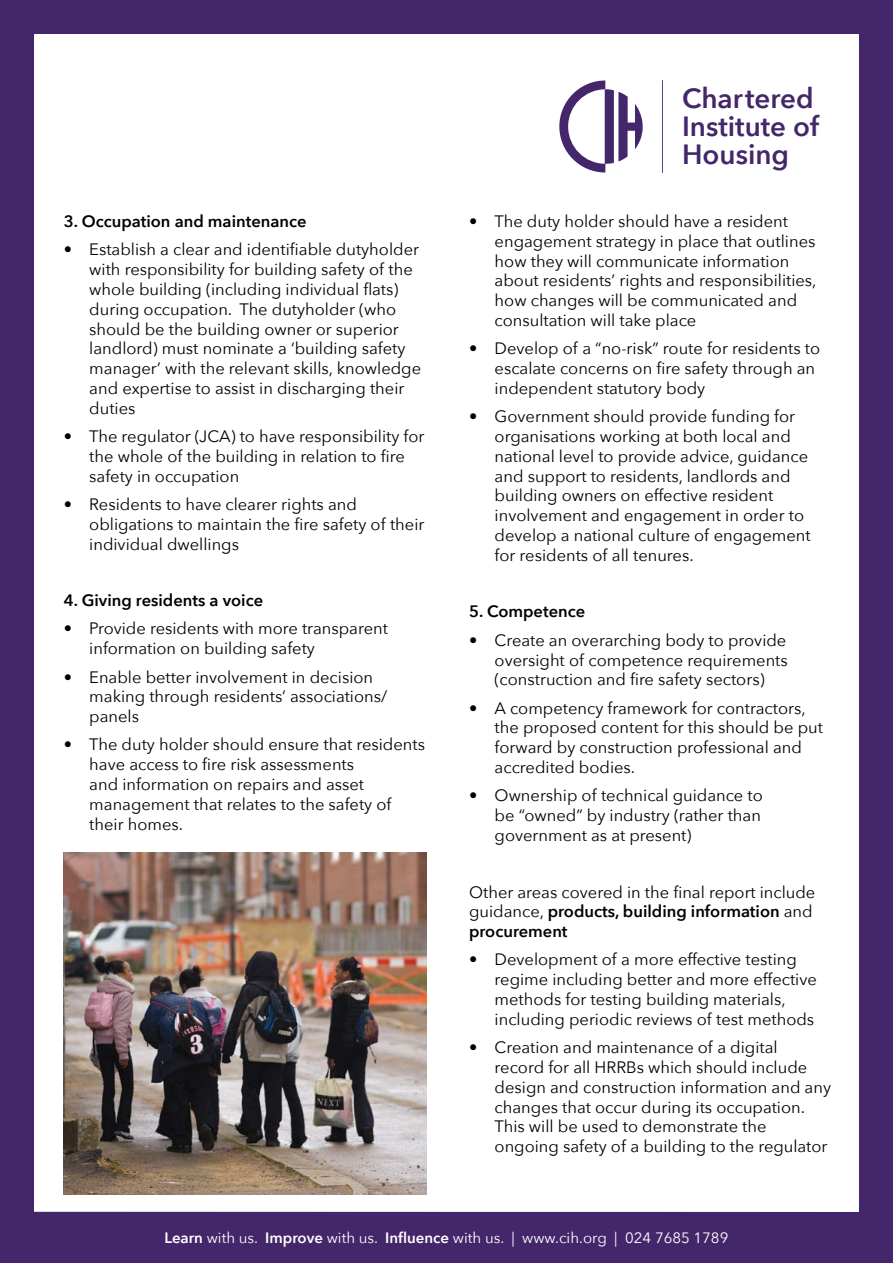
<style>
.page{position:relative;width:893px;height:1263px;background:#44276a}
.page>*{position:absolute;margin:0;border:0;box-sizing:border-box;transform-origin:0 0}
.t1{font:600 27.75px/27.9px "Avenir Next";color:#44276a}
.t2{font:16.5px/19.8px "Avenir Next";color:#000}
.t3{font:600 16.5px "Avenir Next";color:#000}
.t4{font:15px "Avenir Next";color:#fff}
.s1{font-weight:600}
</style>
<div class="page">
<div style="left:34px;top:34px;width:825px;height:1178px;background:#fff"></div>
<svg style="left:559px;top:80px;width:84px;height:92px"></svg>
<hr style="left:662px;top:80px;width:1px;height:93px;background:#44276a">
<img style="left:64px;top:853px;width:363px;height:342px">
<p class="t3" style="left:64px;top:207px;width:244px">3. Occupation and maintenance</p>
<p class="t2" style="left:89px;top:239px;width:333px;text-indent:-26px">• Establish a clear and identifiable dutyholder with responsibility for building safety of the whole building (including individual flats) during occupation. The dutyholder (who should be the building owner or superior landlord) must nominate a ‘building safety manager’ with the relevant skills, knowledge and expertise to assist in discharging their duties</p>
<p class="t2" style="left:89px;top:426px;width:337px;text-indent:-26px">• The regulator (JCA) to have responsibility for the whole of the building in relation to fire safety in occupation</p>
<p class="t2" style="left:89px;top:494px;width:337px;text-indent:-26px">• Residents to have clearer rights and obligations to maintain the fire safety of their individual dwellings</p>
<p class="t3" style="left:64px;top:586px;width:201px">4. Giving residents a voice</p>
<p class="t2" style="left:89px;top:618px;width:300px;text-indent:-26px">• Provide residents with more transparent information on building safety</p>
<p class="t2" style="left:89px;top:666px;width:299px;text-indent:-26px">• Enable better involvement in decision making through residents’ associations/ panels</p>
<p class="t2" style="left:89px;top:734px;width:337px;text-indent:-26px">• The duty holder should ensure that residents have access to fire risk assessments<br>and information on repairs and asset management that relates to the safety of their homes.</p>
<h1 class="t1" style="left:682px;top:84px;width:138px">Chartered<br>Institute of<br>Housing</h1>
<p class="t2" style="left:495px;top:211px;width:323px;text-indent:-26px">• The duty holder should have a resident engagement strategy in place that outlines how they will communicate information about residents’ rights and responsibilities, how changes will be communicated and consultation will take place</p>
<p class="t2" style="left:495px;top:338px;width:327px;text-indent:-26px">• Develop of a “no-risk” route for residents to escalate concerns on fire safety through an independent statutory body</p>
<p class="t2" style="left:495px;top:406px;width:318px;text-indent:-26px">• Government should provide funding for organisations working at both local and national level to provide advice, guidance and support to residents, landlords and building owners on effective resident involvement and engagement in order to develop a national culture of engagement for residents of all tenures.</p>
<p class="t3" style="left:469px;top:597px;width:118px">5. Competence</p>
<p class="t2" style="left:495px;top:629px;width:295px;text-align:justify;text-indent:-26px">• Create an overarching body to provide oversight of competence requirements (construction and fire safety sectors)</p>
<p class="t2" style="left:495px;top:697px;width:330px;text-indent:-26px">• A competency framework for contractors, the proposed content for this should be put forward by construction professional and accredited bodies.</p>
<p class="t2" style="left:495px;top:785px;width:270px;text-align:justify;text-indent:-26px">• Ownership of technical guidance to be “owned” by industry (rather than government as at present)</p>
<p class="t2" style="left:469px;top:881px;width:348px">Other areas covered in the final report include guidance, <span class="s1">products, building information</span> and <span class="s1">procurement</span></p>
<p class="t2" style="left:495px;top:949px;width:324px;text-indent:-26px">• Development of a more effective testing regime including better and more effective methods for testing building materials, including periodic reviews of test methods</p>
<p class="t2" style="left:495px;top:1037px;width:338px;text-indent:-26px">• Creation and maintenance of a digital record for all HRRBs which should include design and construction information and any changes that occur during its occupation.<br>This will be used to demonstrate the ongoing safety of a building to the regulator</p>
<p class="t4" style="left:165px;top:1225px;width:565px"><span class="s1">Learn</span> with us. <span class="s1">Improve</span> with us. <span class="s1">Influence</span> with us. | www.cih.org | 024 7685 1789</p>
</div>
